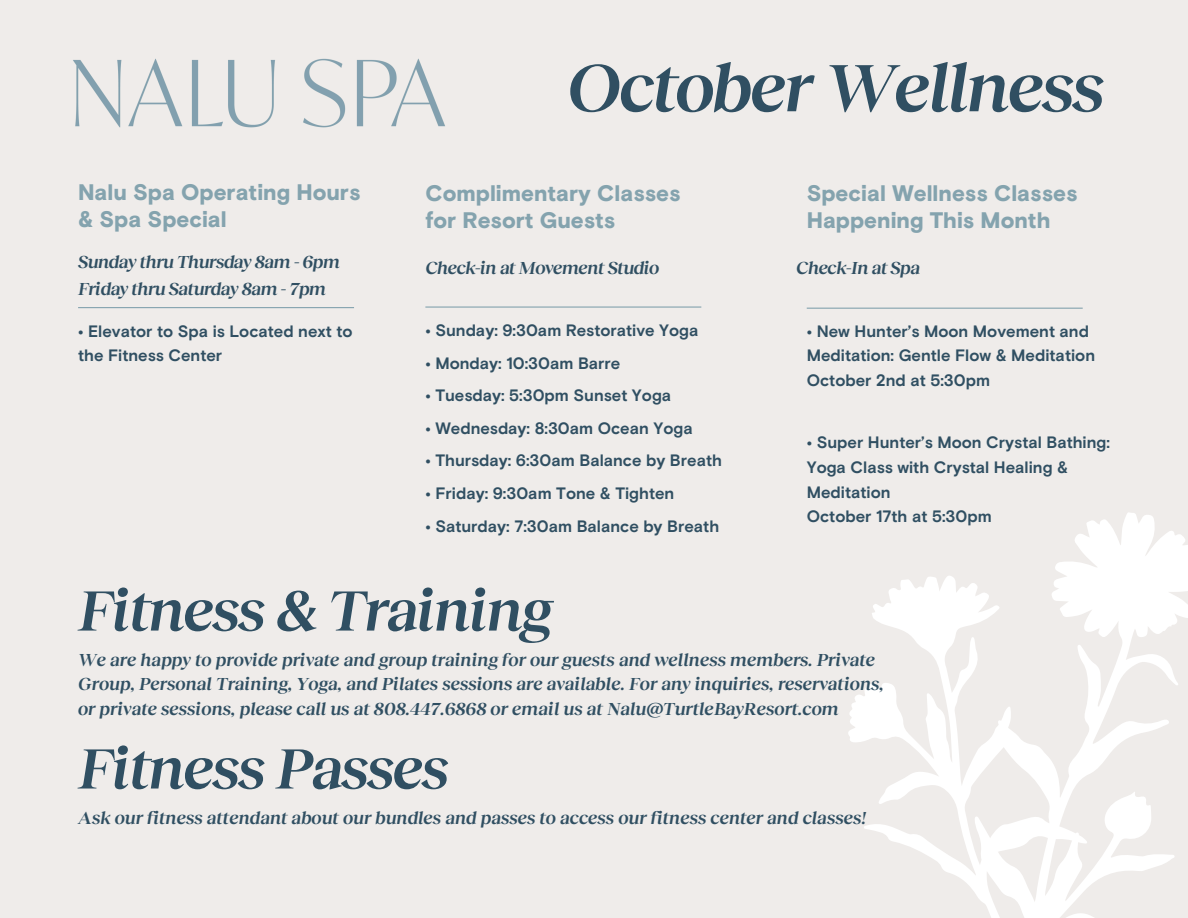
<style>
.page{position:relative;width:1188px;height:918px;background:#efecea}
.page>*{position:absolute;margin:0;border:0;box-sizing:border-box;transform-origin:0 0}
.t1{font:italic 600 69px "Reckless Neue";letter-spacing:-.025em;color:#304f62}
.t2{font:italic 600 58.5px "Reckless Neue";letter-spacing:-.025em;color:#304f62}
.t3{font:900 22.5px/27px "Basis Grotesque Pro";color:#84a3ae}
.t4{font:italic 600 18px/24.8px "Reckless Neue";color:#304f62}
.t5{font:italic 600 18px/27px "Reckless Neue";letter-spacing:-.025em;color:#304f62}
.t6{font:700 16.5px/24.8px "Basis Grotesque Pro";color:#304f62}
</style>
<div class="page">
<hr style="left:425px;top:306px;width:276px;height:2px;background:#84a3ae">
<svg style="left:848px;top:512px;width:340px;height:406px"></svg>
<hr style="left:807px;top:308px;width:276px;height:1px;background:#84a3ae">
<hr style="left:78px;top:307px;width:276px;height:1px;background:#84a3ae">
<img style="left:73px;top:58px;width:372px;height:70px">
<h2 class="t3" style="left:78px;top:177px;width:284px">Nalu Spa Operating Hours &amp; Spa Special</h2>
<p class="t5" style="left:78px;top:248px;width:263px">Sunday thru Thursday 8am - 6pm<br>Friday thru Saturday 8am - 7pm</p>
<p class="t6" style="left:78px;top:318px;width:276px">• Elevator to Spa is Located next to the Fitness Center</p>
<h1 class="t1" style="left:567px;top:43px;width:539px">October Wellness</h1>
<h2 class="t3" style="left:425px;top:179px;width:257px">Complimentary Classes for Resort Guests</h2>
<p class="t5" style="left:425px;top:254px;width:235px">Check-in at Movement Studio</p>
<p class="t6" style="left:425px;top:317px;width:275px">• Sunday: 9:30am Restorative Yoga</p>
<p class="t6" style="left:425px;top:350px;width:197px">• Monday: 10:30am Barre</p>
<p class="t6" style="left:425px;top:382px;width:247px">• Tuesday: 5:30pm Sunset Yoga</p>
<p class="t6" style="left:425px;top:415px;width:269px">• Wednesday: 8:30am Ocean Yoga</p>
<p class="t6" style="left:425px;top:447px;width:298px">• Thursday: 6:30am Balance by Breath</p>
<p class="t6" style="left:425px;top:480px;width:251px">• Friday: 9:30am Tone &amp; Tighten</p>
<p class="t6" style="left:425px;top:513px;width:295px">• Saturday: 7:30am Balance by Breath</p>
<h2 class="t3" style="left:807px;top:179px;width:272px">Special Wellness Classes<br>Happening This Month</h2>
<p class="t5" style="left:796px;top:254px;width:125px">Check-In at Spa</p>
<p class="t6" style="left:807px;top:318px;width:290px">• New Hunter’s Moon Movement and<br>Meditation: Gentle Flow &amp; Meditation<br>October 2nd at 5:30pm</p>
<p class="t6" style="left:807px;top:429px;width:305px">• Super Hunter’s Moon Crystal Bathing:<br>Yoga Class with Crystal Healing &amp;<br>Meditation</p>
<p class="t6" style="left:807px;top:503px;width:187px">October 17th at 5:30pm</p>
<h2 class="t2" style="left:78px;top:573px;width:476px">Fitness &amp; Training</h2>
<p class="t4" style="left:78px;top:646px;width:807px">We are happy to provide private and group training for our guests and wellness members. Private<br>Group, Personal Training, Yoga, and Pilates sessions are available. For any inquiries, reservations, or private sessions, please call us at 808.447.6868 or email us at Nalu@TurtleBayResort.com</p>
<h2 class="t2" style="left:78px;top:731px;width:372px">Fitness Passes</h2>
<p class="t4" style="left:78px;top:804px;width:790px">Ask our fitness attendant about our bundles and passes to access our fitness center and classes!</p>
</div>
